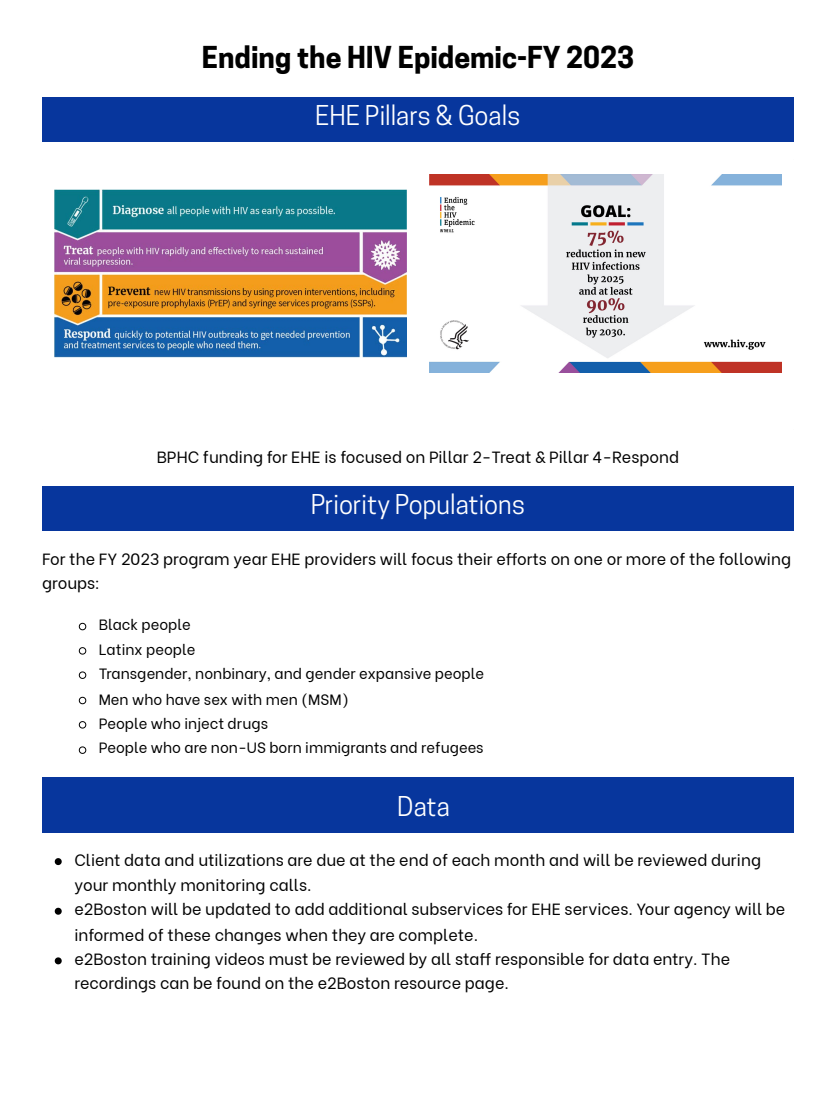
<style>
.page{position:relative;width:836px;height:1103px;background:#fff}
.page>*{position:absolute;margin:0;border:0;box-sizing:border-box;transform-origin:0 0}
.t1{font:700 28.35px "Cooper Hewitt";color:#000}
.t2{font:25.65px "Cooper Hewitt";color:#fff}
.t3{font:16.2px/24.3px "Be Vietnam";color:#000}
.t4{font:14.85px "Be Vietnam";color:#000}
</style>
<div class="page">
<div style="left:42px;top:98px;width:752px;height:44px;background:#07369d"></div>
<img style="left:54px;top:190px;width:353px;height:167px">
<img style="left:429px;top:175px;width:352px;height:197px">
<div style="left:42px;top:487px;width:752px;height:44px;background:#07369d"></div>
<svg style="left:79px;top:622px;width:7px;height:8px"></svg>
<svg style="left:79px;top:647px;width:7px;height:8px"></svg>
<svg style="left:79px;top:671px;width:7px;height:8px"></svg>
<svg style="left:79px;top:696px;width:7px;height:8px"></svg>
<svg style="left:79px;top:721px;width:7px;height:8px"></svg>
<svg style="left:79px;top:746px;width:7px;height:8px"></svg>
<div style="left:42px;top:777px;width:752px;height:56px;background:#07369d"></div>
<svg style="left:55px;top:858px;width:7px;height:7px"></svg>
<svg style="left:55px;top:908px;width:7px;height:6px"></svg>
<svg style="left:55px;top:957px;width:7px;height:7px"></svg>
<p class="t1" style="left:202px;top:47px;width:434px">Ending the HIV Epidemic-FY 2023</p>
<p class="t2" style="left:315px;top:106px;width:207px">EHE Pillars &amp; Goals</p>
<p class="t3" style="left:157px;top:444px;width:524px">BPHC funding for EHE is focused on Pillar 2-Treat &amp; Pillar 4-Respond</p>
<p class="t2" style="left:311px;top:495px;width:216px">Priority Populations</p>
<p class="t3" style="left:42px;top:545px;width:750px">For the FY 2023 program year EHE providers will focus their efforts on one or more of the following groups:</p>
<p class="t4" style="left:99px;top:612px;width:93px">Black people</p>
<p class="t4" style="left:99px;top:637px;width:98px">Latinx people</p>
<p class="t4" style="left:99px;top:661px;width:387px">Transgender, nonbinary, and gender expansive people</p>
<p class="t4" style="left:99px;top:687px;width:252px">Men who have sex with men (MSM)</p>
<p class="t4" style="left:99px;top:711px;width:171px">People who inject drugs</p>
<p class="t4" style="left:99px;top:735px;width:386px">People who are non-US born immigrants and refugees</p>
<p class="t2" style="left:397px;top:797px;width:54px">Data</p>
<p class="t3" style="left:74px;top:845px;width:688px;line-height:25.3px">Client data and utilizations are due at the end of each month and will be reviewed during your monthly monitoring calls.</p>
<p class="t3" style="left:74px;top:895px;width:712px;line-height:25.3px">e2Boston will be updated to add additional subservices for EHE services. Your agency will be informed of these changes when they are complete.</p>
<p class="t3" style="left:74px;top:945px;width:657px">e2Boston training videos must be reviewed by all staff responsible for data entry. The recordings can be found on the e2Boston resource page.</p>
</div>
